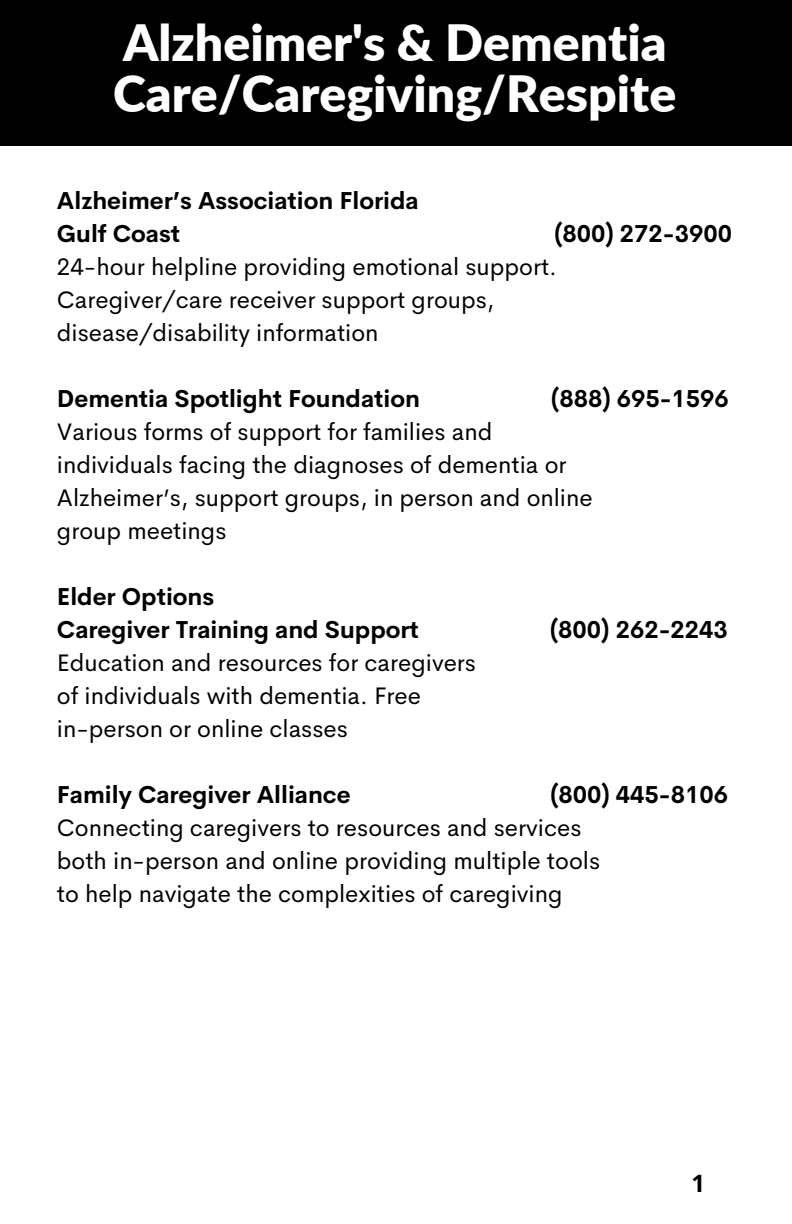
<style>
.page{position:relative;width:792px;height:1224px;background:#fff}
.page>*{position:absolute;margin:0;border:0;box-sizing:border-box;transform-origin:0 0}
.t1{font:900 50px/51px "Lato";color:#fff}
.t2{font:24px/33px "Cerebri Sans";color:#000}
.t3{font:700 24px/33px "Cerebri Sans";color:#000}
.t4{font:700 24px "Open Sans";color:#000}
</style>
<div class="page">
<div style="left:0;top:0;width:792px;height:146px;background:#000"></div>
<h1 class="t1" style="left:113px;top:16px;width:565px">Alzheimer's &amp; Dementia<br>Care/Caregiving/Respite</h1>
<p class="t3" style="left:57px;top:184px;width:363px">Alzheimer’s Association Florida<br>Gulf Coast</p>
<p class="t3" style="left:554px;top:217px;width:179px">(800) 272-3900</p>
<p class="t2" style="left:57px;top:250px;width:501px">24-hour helpline providing emotional support.<br>Caregiver/care receiver support groups, disease/disability information</p>
<p class="t3" style="left:57px;top:382px;width:364px">Dementia Spotlight Foundation</p>
<p class="t3" style="left:551px;top:382px;width:179px">(888) 695-1596</p>
<p class="t2" style="left:57px;top:415px;width:537px">Various forms of support for families and individuals facing the diagnoses of dementia or Alzheimer’s, support groups, in person and online group meetings</p>
<p class="t3" style="left:57px;top:580px;width:363px">Elder Options<br>Caregiver Training and Support</p>
<p class="t2" style="left:57px;top:646px;width:421px">Education and resources for caregivers of individuals with dementia. Free in-person or online classes</p>
<p class="t3" style="left:550px;top:613px;width:179px">(800) 262-2243</p>
<p class="t3" style="left:57px;top:778px;width:295px">Family Caregiver Alliance</p>
<p class="t3" style="left:550px;top:778px;width:179px">(800) 445-8106</p>
<p class="t2" style="left:57px;top:811px;width:545px">Connecting caregivers to resources and services both in-person and online providing multiple tools to help navigate the complexities of caregiving</p>
<p class="t4" style="left:691px;top:1166px;width:15px">1</p>
</div>
